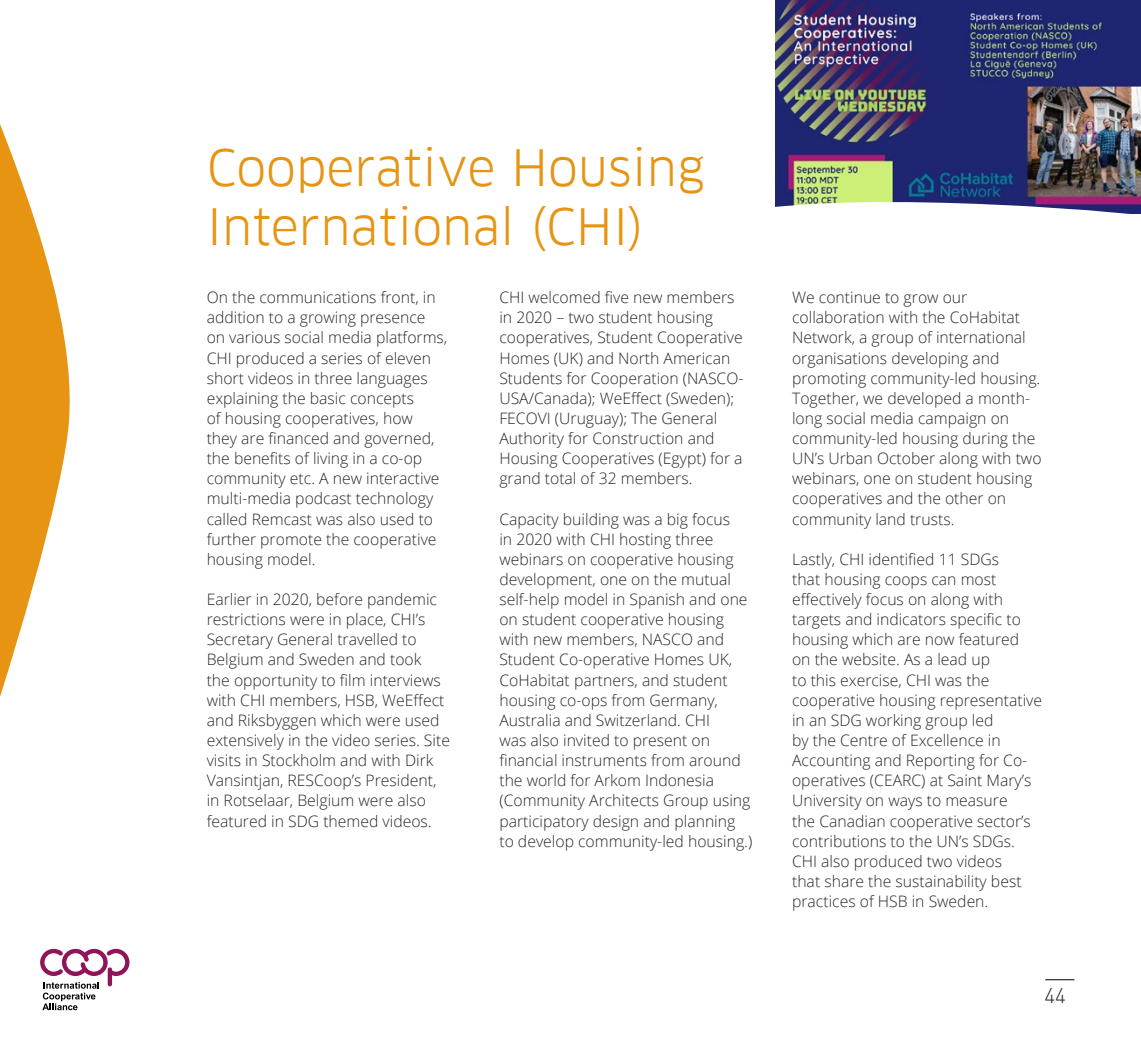
<style>
.page{position:relative;width:1141px;height:1042px;background:#fff}
.page>*{position:absolute;margin:0;border:0;box-sizing:border-box;transform-origin:0 0}
.TITRE_2{font:49px/58.8px "Clan Pro";color:#e69412}
.t1{font:300 21px "DIN";color:#272726}
.t2{font:300 15.75px/20.1px "Open Sans";color:#272726}
</style>
<div class="page">
<svg style="left:1045px;top:979px;width:29px;height:1px"></svg>
<img style="left:775px;top:0;width:366px;height:195px">
<svg style="left:775px;top:195px;width:366px;height:19px"></svg>
<svg style="left:0;top:124px;width:77px;height:887px"></svg>
<svg style="left:40px;top:947px;width:90px;height:63px"></svg>
<p class="TITRE_2" style="left:207px;top:139px;width:500px">Cooperative Housing<br>International (CHI)</p>
<p class="t2" style="left:207px;top:287px;width:242px">On the communications front, in addition to a growing presence on various social media platforms,<br>CHI produced a series of eleven short videos in three languages explaining the basic concepts<br>of housing cooperatives, how<br>they are financed and governed, the benefits of living in a co-op community etc. A new interactive multi-media podcast technology called Remcast was also used to further promote the cooperative housing model.</p>
<p class="t2" style="left:207px;top:589px;width:245px">Earlier in 2020, before pandemic restrictions were in place, CHI’s<br>Secretary General travelled to<br>Belgium and Sweden and took<br>the opportunity to film interviews with CHI members, HSB, WeEffect and Riksbyggen which were used extensively in the video series. Site visits in Stockholm and with Dirk<br>Vansintjan, RESCoop’s President, in Rotselaar, Belgium were also featured in SDG themed videos.</p>
<p class="t2" style="left:499px;top:287px;width:246px">CHI welcomed five new members in 2020 – two student housing cooperatives, Student Cooperative<br>Homes (UK) and North American<br>Students for Cooperation (NASCO-<br>USA/Canada); WeEffect (Sweden);<br>FECOVI (Uruguay); The General<br>Authority for Construction and<br>Housing Cooperatives (Egypt) for a grand total of 32 members.</p>
<p class="t2" style="left:499px;top:508px;width:254px">Capacity building was a big focus<br>in 2020 with CHI hosting three webinars on cooperative housing development, one on the mutual self-help model in Spanish and one on student cooperative housing with new members, NASCO and<br>Student Co-operative Homes UK,<br>CoHabitat partners, and student housing co-ops from Germany,<br>Australia and Switzerland. CHI<br>was also invited to present on financial instruments from around the world for Arkom Indonesia (Community Architects Group using participatory design and planning to develop community-led housing.)</p>
<p class="t2" style="left:792px;top:287px;width:251px">We continue to grow our collaboration with the CoHabitat<br>Network, a group of international organisations developing and promoting community-led housing.<br>Together, we developed a month&shy;long social media campaign on community-led housing during the<br>UN’s Urban October along with two webinars, one on student housing cooperatives and the other on community land trusts.</p>
<p class="t2" style="left:792px;top:549px;width:252px">Lastly, CHI identified 11 SDGs<br>that housing coops can most effectively focus on along with targets and indicators specific to housing which are now featured<br>on the website. As a lead up<br>to this exercise, CHI was the cooperative housing representative in an SDG working group led<br>by the Centre of Excellence in<br>Accounting and Reporting for Co&shy;operatives (CEARC) at Saint Mary’s<br>University on ways to measure<br>the Canadian cooperative sector’s contributions to the UN’s SDGs.<br>CHI also produced two videos<br>that share the sustainability best practices of HSB in Sweden.</p>
<h2 class="t1" style="left:1044px;top:982px;width:23px">44</h2>
</div>
